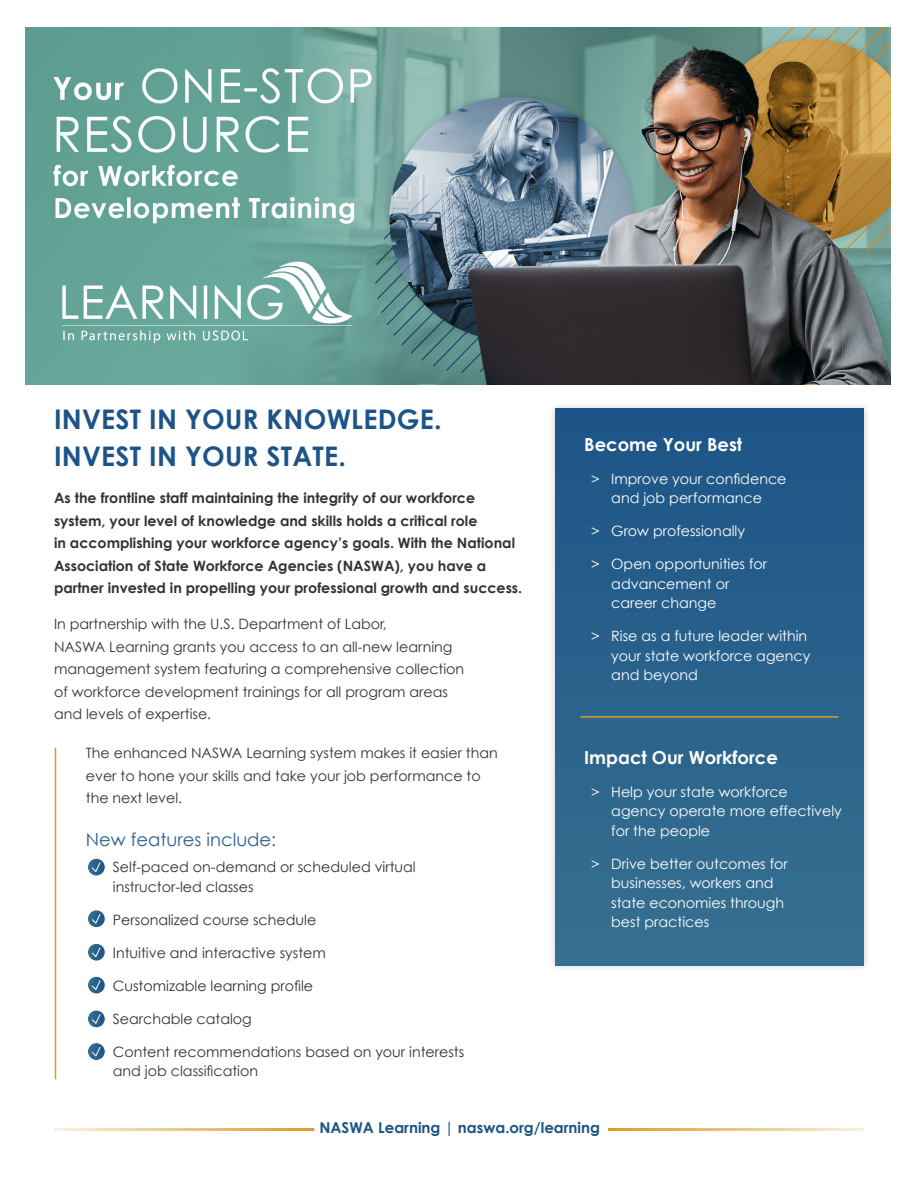
<style>
.page{position:relative;width:918px;height:1188px;background:#fff}
.page>*{position:absolute;margin:0;border:0;box-sizing:border-box;transform-origin:0 0}
.t1{font:700 27px "Century Gothic";letter-spacing:.01em;color:#1c5487}
.t2{font:700 18px "Century Gothic";color:#fff}
.t3{font:18px "Century Gothic";color:#2c6090}
.t4{font:700 15px "Century Gothic";color:#1c5487}
.t5{font:14.25px/22.5px "Century Gothic";color:#333334}
.t6{font:14.25px/19.5px "Century Gothic";color:#fff}
.t7{font:700 14.25px/22.5px "Century Gothic";color:#333334}
</style>
<div class="page">
<img style="left:26px;top:27px;width:865px;height:357px">
<div style="left:548px;top:401px;width:324px;height:572px;background:#000;opacity:.19"></div>
<div style="left:555px;top:409px;width:309px;height:557px;background:linear-gradient(to right,#29628b,#29628b)"></div>
<img style="left:48px;top:256px;width:315px;height:93px">
<hr style="left:608px;top:1128px;width:256px;height:3px;background:#d99e26">
<hr style="left:54px;top:1128px;width:260px;height:3px;background:#d99e26">
<hr style="left:55px;top:748px;width:1px;height:331px;background:#d99e26">
<hr style="left:581px;top:716px;width:258px;height:2px;background:#d99e26">
<div style="left:85px;top:856px;width:22px;height:23px;background:#000;opacity:.19"></div>
<svg style="left:91px;top:862px;width:10px;height:11px"></svg>
<div style="left:85px;top:908px;width:22px;height:22px;background:#000;opacity:.19"></div>
<svg style="left:91px;top:913px;width:10px;height:11px"></svg>
<div style="left:85px;top:941px;width:22px;height:23px;background:#000;opacity:.19"></div>
<svg style="left:91px;top:947px;width:10px;height:11px"></svg>
<div style="left:85px;top:974px;width:22px;height:23px;background:#000;opacity:.19"></div>
<svg style="left:91px;top:980px;width:10px;height:11px"></svg>
<div style="left:85px;top:1008px;width:22px;height:23px;background:#000;opacity:.19"></div>
<svg style="left:91px;top:1014px;width:10px;height:11px"></svg>
<div style="left:85px;top:1041px;width:22px;height:22px;background:#000;opacity:.19"></div>
<svg style="left:91px;top:1046px;width:10px;height:11px"></svg>
<p class="t1" style="left:54px;top:402px;width:389px">INVEST IN YOUR KNOWLEDGE.</p>
<p class="t1" style="left:54px;top:440px;width:294px">INVEST IN YOUR STATE.</p>
<p class="t7" style="left:54px;top:486px;width:470px">As the frontline staff maintaining the integrity of our workforce system, your level of knowledge and skills holds a critical role<br>in accomplishing your workforce agency’s goals. With the National Association of State Workforce Agencies (NASWA), you have a partner invested in propelling your professional growth and success.</p>
<p class="t5" style="left:54px;top:613px;width:412px">In partnership with the U.S. Department of Labor,<br>NASWA Learning grants you access to an all-new learning management system featuring a comprehensive collection of workforce development trainings for all program areas and levels of expertise.</p>
<p class="t5" style="left:86px;top:742px;width:414px">The enhanced NASWA Learning system makes it easier than ever to hone your skills and take your job performance to the next level.</p>
<p class="t3" style="left:86px;top:829px;width:192px">New features include:</p>
<p class="t5" style="left:113px;top:857px;width:304px;line-height:19.5px">Self-paced on-demand or scheduled virtual instructor-led classes</p>
<p class="t5" style="left:113px;top:908px;width:205px">Personalized course schedule</p>
<p class="t5" style="left:113px;top:941px;width:214px">Intuitive and interactive system</p>
<p class="t5" style="left:113px;top:974px;width:202px">Customizable learning profile</p>
<p class="t5" style="left:113px;top:1007px;width:140px">Searchable catalog</p>
<p class="t5" style="left:113px;top:1042px;width:353px;line-height:19.5px">Content recommendations based on your interests and job classification</p>
<p class="t2" style="left:584px;top:433px;width:160px">Become Your Best</p>
<p class="t6" style="left:591px;top:469px;width:197px;text-align:center">&gt; Improve your confidence and job performance</p>
<p class="t6" style="left:591px;top:521px;width:156px">&gt; Grow professionally</p>
<p class="t6" style="left:611px;top:554px;width:157px;text-indent:-20px">&gt; Open opportunities for advancement or career change</p>
<p class="t6" style="left:611px;top:626px;width:201px;text-indent:-20px">&gt; Rise as a future leader within your state workforce agency and beyond</p>
<p class="t2" style="left:584px;top:746px;width:195px">Impact Our Workforce</p>
<p class="t6" style="left:611px;top:782px;width:232px;text-indent:-20px">&gt; Help your state workforce agency operate more effectively for the people</p>
<p class="t6" style="left:611px;top:854px;width:178px;text-indent:-20px">&gt; Drive better outcomes for businesses, workers and state economies through best practices</p>
<p class="t4" style="left:319px;top:1118px;width:282px">NASWA Learning | naswa.org/learning</p>
</div>
